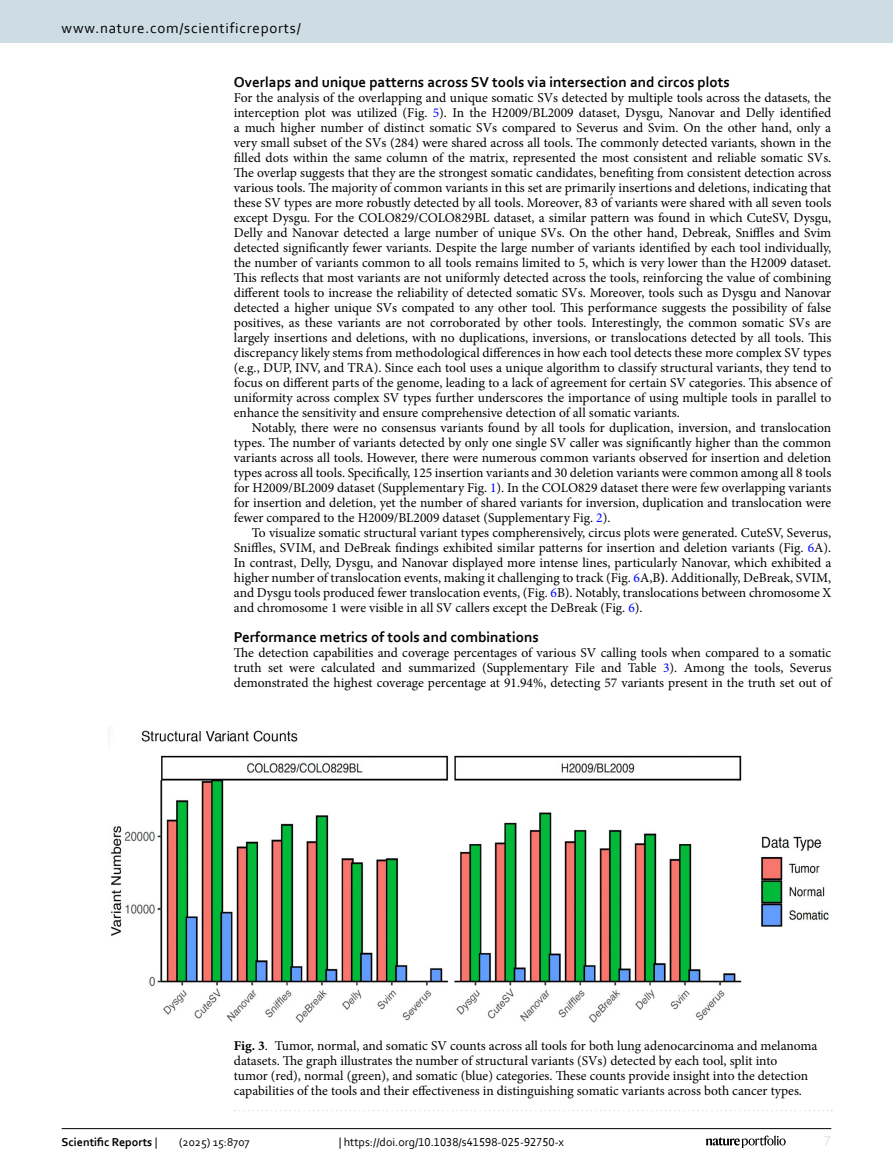
<style>
.page{position:relative;width:893px;height:1174px;background:#fff}
.page>*{position:absolute;margin:0;border:0;box-sizing:border-box;transform-origin:0 0}
.Head_2{font:700 15px "Corbel";color:#000}
.t1{font:15px "Corbel";letter-spacing:.05em;color:#000}
.t2{font:15px "Corbel";color:#d9e4eb}
.Body_Text{font:13.5px/15px "Minion Pro";color:#000;text-align:justify}
.Body_Text_Indent{font:13.5px/15px "Minion Pro";color:#000;text-align:justify}
.Figure_Caption{font:13.5px/15px "Minion Pro";color:#000}
.t3{font:12px "Corbel";color:#000}
.t4{font:700 12px "Corbel";color:#000}
.s1{color:#00f}
.s2{font-weight:700}
.s3{font-weight:400}
</style>
<div class="page">
<img style="left:108px;top:726px;width:721px;height:296px">
<svg style="left:235px;top:1110px;width:597px;height:1px"></svg>
<hr style="left:62px;top:1128px;width:769px;height:1px;background:#000">
<svg style="left:706px;top:1135px;width:80px;height:12px"></svg>
<div style="left:0;top:0;width:893px;height:43px;background:#cedde4"></div>
<p class="t1" style="left:62px;top:18px;width:241px">www.nature.com/scientificreports/</p>
<p class="Head_2" style="left:234px;top:73px;width:497px">Overlaps and unique patterns across SV tools via intersection and circos plots</p>
<p class="Body_Text" style="left:234px;top:90px;width:599px">For the analysis of the overlapping and unique somatic SVs detected by multiple tools across the datasets, the interception plot was utilized (Fig. <span class="s1">5</span>). In the H2009/BL2009 dataset, Dysgu, Nanovar and Delly identified a much higher number of distinct somatic SVs compared to Severus and Svim. On the other hand, only a very small subset of the SVs (284) were shared across all tools. The commonly detected variants, shown in the filled dots within the same column of the matrix, represented the most consistent and reliable somatic SVs.<br>The overlap suggests that they are the strongest somatic candidates, benefiting from consistent detection across various tools. The majority of common variants in this set are primarily insertions and deletions, indicating that these SV types are more robustly detected by all tools. Moreover, 83 of variants were shared with all seven tools except Dysgu. For the COLO829/COLO829BL dataset, a similar pattern was found in which CuteSV, Dysgu, Delly and Nanovar detected a large number of unique SVs. On the other hand, Debreak, Sniffles and Svim detected significantly fewer variants. Despite the large number of variants identified by each tool individually, the number of variants common to all tools remains limited to 5, which is very lower than the H2009 dataset.<br>This reflects that most variants are not uniformly detected across the tools, reinforcing the value of combining different tools to increase the reliability of detected somatic SVs. Moreover, tools such as Dysgu and Nanovar detected a higher unique SVs compated to any other tool. This performance suggests the possibility of false positives, as these variants are not corroborated by other tools. Interestingly, the common somatic SVs are largely insertions and deletions, with no duplications, inversions, or translocations detected by all tools. This discrepancy likely stems from methodological differences in how each tool detects these more complex SV types (e.g., DUP, INV, and TRA). Since each tool uses a unique algorithm to classify structural variants, they tend to focus on different parts of the genome, leading to a lack of agreement for certain SV categories. This absence of uniformity across complex SV types further underscores the importance of using multiple tools in parallel to enhance the sensitivity and ensure comprehensive detection of all somatic variants.</p>
<p class="Body_Text_Indent" style="left:234px;top:420px;width:599px;text-indent:18px">Notably, there were no consensus variants found by all tools for duplication, inversion, and translocation types. The number of variants detected by only one single SV caller was significantly higher than the common variants across all tools. However, there were numerous common variants observed for insertion and deletion types across all tools. Specifically, 125 insertion variants and 30 deletion variants were common among all 8 tools for H2009/BL2009 dataset (Supplementary Fig. <span class="s1">1</span>). In the COLO829 dataset there were few overlapping variants for insertion and deletion, yet the number of shared variants for inversion, duplication and translocation were fewer compared to the H2009/BL2009 dataset (Supplementary Fig. <span class="s1">2</span>).</p>
<p class="Body_Text_Indent" style="left:234px;top:525px;width:599px;text-indent:18px">To visualize somatic structural variant types compherensively, circus plots were generated. CuteSV, Severus, Sniffles, SVIM, and DeBreak findings exhibited similar patterns for insertion and deletion variants (Fig. <span class="s1">6</span>A).<br>In contrast, Delly, Dysgu, and Nanovar displayed more intense lines, particularly Nanovar, which exhibited a higher number of translocation events, making it challenging to track (Fig. <span class="s1">6</span>A,B<span class="s2">)</span>. Additionally, DeBreak, SVIM, and Dysgu tools produced fewer translocation events, (Fig. <span class="s1">6</span>B). Notably, translocations between chromosome X and chromosome 1 were visible in all SV callers except the DeBreak (Fig. <span class="s1">6</span>).</p>
<p class="Head_2" style="left:234px;top:628px;width:306px">Performance metrics of tools and combinations</p>
<p class="Body_Text" style="left:234px;top:645px;width:599px">The detection capabilities and coverage percentages of various SV calling tools when compared to a somatic truth set were calculated and summarized (Supplementary File and Table <span class="s1">3</span>). Among the tools, Severus demonstrated the highest coverage percentage at 91.94%, detecting 57 variants present in the truth set out of</p>
<p class="Figure_Caption" style="left:234px;top:1038px;width:585px"><span class="s2">Fig. 3</span>. Tumor, normal, and somatic SV counts across all tools for both lung adenocarcinoma and melanoma datasets. The graph illustrates the number of structural variants (SVs) detected by each tool, split into<br>tumor (red), normal (green), and somatic (blue) categories. These counts provide insight into the detection capabilities of the tools and their effectiveness in distinguishing somatic variants across both cancer types.</p>
<p class="t4" style="left:62px;top:1134px;width:97px">Scientific Reports <span class="s3">|</span></p>
<p class="t3" style="left:179px;top:1134px;width:72px">(2025) 15:8707</p>
<p class="t3" style="left:339px;top:1134px;width:227px">| https://doi.org/10.1038/s41598-025-92750-x</p>
<p class="t2" style="left:824px;top:1132px;width:9px">7</p>
</div>
